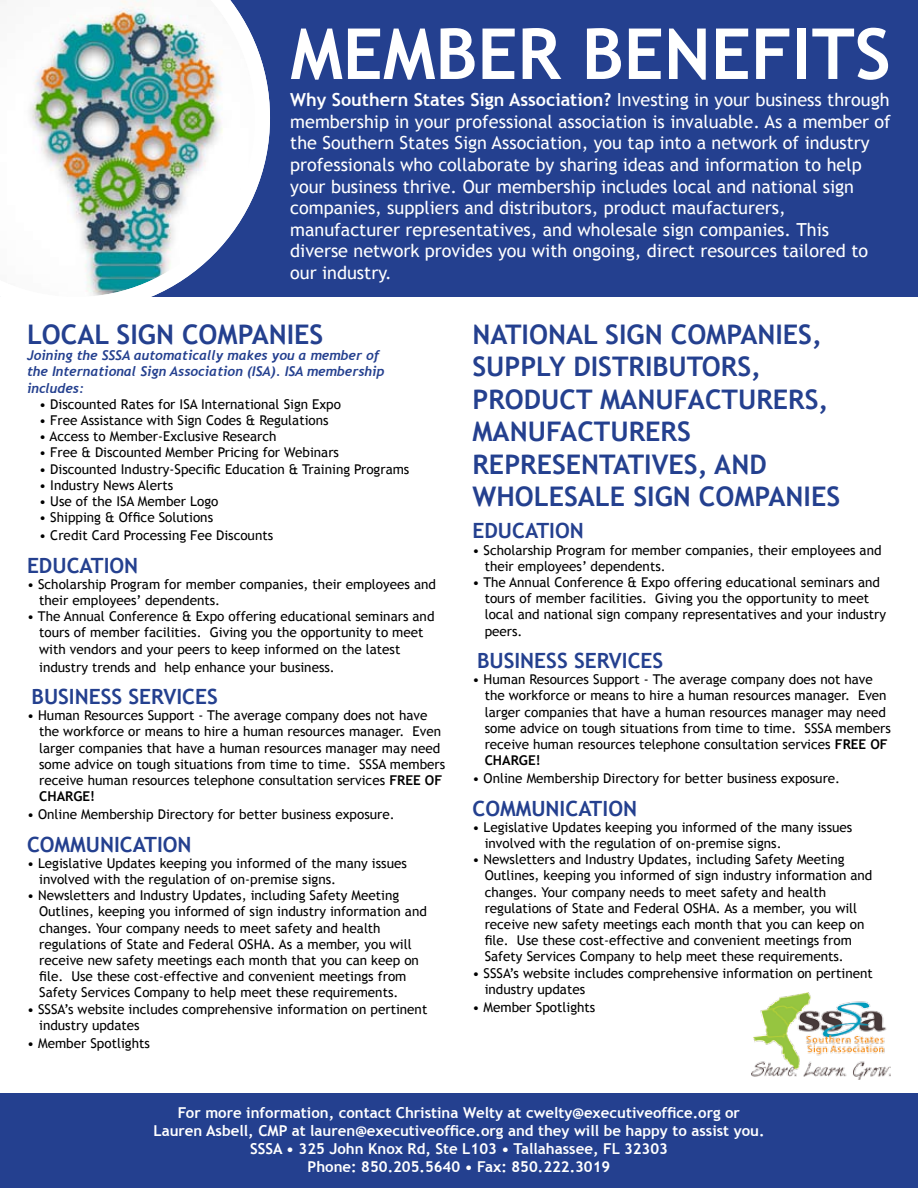
<style>
.page{position:relative;width:918px;height:1188px;background:#fff}
.page>*{position:absolute;margin:0;border:0;box-sizing:border-box;transform-origin:0 0}
.t1{font:700 70.5px "Trebuchet MS";color:#fff}
.t2{font:700 27px/32.4px "Trebuchet MS";color:#24408f}
.t3{font:700 21px "Trebuchet MS";color:#24408f}
.t4{font:18px/21.6px "Trebuchet MS";color:#fff}
.t5{font:700 15px/18px "Trebuchet MS";color:#fff;text-align:center}
.t6{font:13.5px/16.2px "Trebuchet MS";color:#000}
.t7{font:italic 700 13.5px/16.2px "Trebuchet";color:#24408f}
.s1{font-weight:700}
</style>
<div class="page">
<div style="left:0;top:0;width:918px;height:297px;background:#24408f"></div>
<svg style="left:260px;top:56px;width:10px;height:124px"></svg>
<img style="left:0;top:0;width:260px;height:297px">
<div style="left:0;top:1094px;width:918px;height:94px;background:#24408f"></div>
<img style="left:752px;top:992px;width:139px;height:88px">
<h1 class="t1" style="left:290px;top:10px;width:602px">MEMBER BENEFITS</h1>
<p class="t4" style="left:290px;top:89px;width:602px"><span class="s1">Why Southern States Sign Association?</span> Investing in your business through membership in your professional association is invaluable. As a member of the Southern States Sign Association, you tap into a network of industry professionals who collaborate by sharing ideas and information to help your business thrive. Our membership includes local and national sign companies, suppliers and distributors, product maufacturers, manufacturer representatives, and wholesale sign companies. This diverse network provides you with ongoing, direct resources tailored to our industry.</p>
<h2 class="t2" style="left:27px;top:318px;width:298px">LOCAL SIGN COMPANIES</h2>
<p class="t7" style="left:27px;top:347px;width:359px">Joining the SSSA automatically makes you a member of the International Sign Association (ISA). ISA membership includes:</p>
<p class="t6" style="left:39px;top:396px;width:303px">• Discounted Rates for ISA International Sign Expo</p>
<p class="t6" style="left:39px;top:412px;width:291px">• Free Assistance with Sign Codes &amp; Regulations</p>
<p class="t6" style="left:39px;top:428px;width:239px">• Access to Member-Exclusive Research</p>
<p class="t6" style="left:39px;top:445px;width:301px">• Free &amp; Discounted Member Pricing for Webinars</p>
<p class="t6" style="left:39px;top:461px;width:372px">• Discounted Industry-Specific Education &amp; Training Programs</p>
<p class="t6" style="left:39px;top:477px;width:136px">• Industry News Alerts</p>
<p class="t6" style="left:39px;top:493px;width:181px">• Use of the ISA Member Logo</p>
<p class="t6" style="left:39px;top:509px;width:175px">• Shipping &amp; Office Solutions</p>
<p class="t6" style="left:39px;top:527px;width:236px">• Credit Card Processing Fee Discounts</p>
<h3 class="t3" style="left:27px;top:552px;width:113px">EDUCATION</h3>
<p class="t6" style="left:39px;top:576px;width:398px;text-indent:-12px">• Scholarship Program for member companies, their employees and their employees’ dependents.</p>
<p class="t6" style="left:39px;top:608px;width:397px;text-indent:-12px">• The Annual Conference &amp; Expo offering educational seminars and tours of member facilities. Giving you the opportunity to meet with vendors and your peers to keep informed on the latest</p>
<p class="t6" style="left:39px;top:659px;width:297px">industry trends and help enhance your business.</p>
<h3 class="t3" style="left:32px;top:683px;width:188px">BUSINESS SERVICES</h3>
<p class="t6" style="left:39px;top:707px;width:408px;text-indent:-12px">• Human Resources Support - The average company does not have the workforce or means to hire a human resources manager. Even larger companies that have a human resources manager may need some advice on tough situations from time to time. SSSA members receive human resources telephone consultation services <span class="s1">FREE OF CHARGE!</span></p>
<p class="t6" style="left:27px;top:806px;width:369px">• Online Membership Directory for better business exposure.</p>
<h3 class="t3" style="left:27px;top:831px;width:166px">COMMUNICATION</h3>
<p class="t6" style="left:39px;top:855px;width:369px;text-indent:-12px">• Legislative Updates keeping you informed of the many issues involved with the regulation of on-premise signs.</p>
<p class="t6" style="left:39px;top:887px;width:389px;text-indent:-12px">• Newsletters and Industry Updates, including Safety Meeting Outlines, keeping you informed of sign industry information and changes. Your company needs to meet safety and health regulations of State and Federal OSHA. As a member, you will receive new safety meetings each month that you can keep on file. Use these cost-effective and convenient meetings from Safety Services Company to help meet these requirements.</p>
<p class="t6" style="left:39px;top:1001px;width:390px;text-indent:-12px">• SSSA’s website includes comprehensive information on pertinent industry updates</p>
<p class="t6" style="left:27px;top:1035px;width:124px">• Member Spotlights</p>
<h2 class="t2" style="left:472px;top:318px;width:369px">NATIONAL SIGN COMPANIES,<br>SUPPLY DISTRIBUTORS,<br>PRODUCT MANUFACTURERS,<br>MANUFACTURERS<br>REPRESENTATIVES, AND<br>WHOLESALE SIGN COMPANIES</h2>
<h3 class="t3" style="left:472px;top:518px;width:113px">EDUCATION</h3>
<p class="t6" style="left:485px;top:542px;width:398px;text-indent:-12px">• Scholarship Program for member companies, their employees and their employees’ dependents.</p>
<p class="t6" style="left:485px;top:574px;width:403px;text-indent:-12px">• The Annual Conference &amp; Expo offering educational seminars and tours of member facilities. Giving you the opportunity to meet local and national sign company representatives and your industry peers.</p>
<h3 class="t3" style="left:477px;top:647px;width:188px">BUSINESS SERVICES</h3>
<p class="t6" style="left:485px;top:671px;width:408px;text-indent:-12px">• Human Resources Support - The average company does not have the workforce or means to hire a human resources manager. Even larger companies that have a human resources manager may need some advice on tough situations from time to time. SSSA members receive human resources telephone consultation services <span class="s1">FREE OF CHARGE!</span></p>
<p class="t6" style="left:472px;top:770px;width:369px">• Online Membership Directory for better business exposure.</p>
<h3 class="t3" style="left:472px;top:795px;width:166px">COMMUNICATION</h3>
<p class="t6" style="left:485px;top:819px;width:369px;text-indent:-12px">• Legislative Updates keeping you informed of the many issues involved with the regulation of on-premise signs.</p>
<p class="t6" style="left:485px;top:851px;width:389px;text-indent:-12px">• Newsletters and Industry Updates, including Safety Meeting Outlines, keeping you informed of sign industry information and changes. Your company needs to meet safety and health regulations of State and Federal OSHA. As a member, you will receive new safety meetings each month that you can keep on file. Use these cost-effective and convenient meetings from Safety Services Company to help meet these requirements.</p>
<p class="t6" style="left:485px;top:965px;width:390px;text-indent:-12px">• SSSA’s website includes comprehensive information on pertinent industry updates</p>
<p class="t6" style="left:472px;top:999px;width:124px">• Member Spotlights</p>
<p class="t5" style="left:153px;top:1104px;width:613px">For more information, contact Christina Welty at cwelty@executiveoffice.org or Lauren Asbell, CMP at lauren@executiveoffice.org and they will be happy to assist you.<br>SSSA • 325 John Knox Rd, Ste L103 • Tallahassee, FL 32303<br>Phone: 850.205.5640 • Fax: 850.222.3019</p>
</div>
